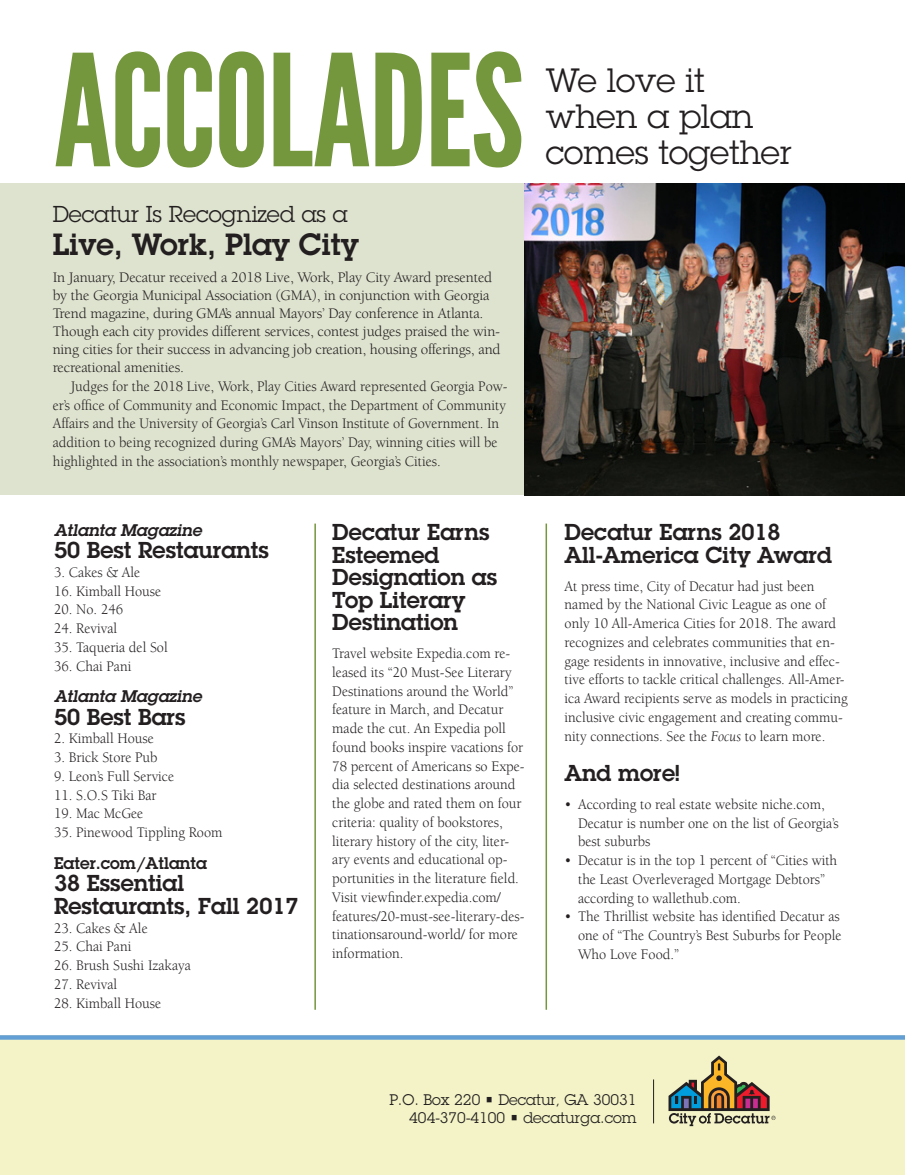
<style>
.page{position:relative;width:905px;height:1175px;background:#fff}
.page>*{position:absolute;margin:0;border:0;box-sizing:border-box;transform-origin:0 0}
.t1{font:154.5px "League Gothic";letter-spacing:-.01em;color:#74963d}
.t2{font:33px/36px "Lubalin Graph";color:#231f20}
.t3{font:600 30px "Lubalin Graph";color:#231f20}
.t4{font:600 22.5px/22.5px "Lubalin Graph";color:#231f20}
.t5{font:22.5px "Lubalin Graph";color:#231f20}
.t6{font:italic 600 16.5px "Lubalin Graph";color:#231f20}
.t7{font:600 16.5px "Lubalin Graph";color:#231f20}
.t8{font:15px/18.8px "Berkeley";color:#231f20;scale:.95 1}
.t9{font:15px/18px "Berkeley";color:#231f20}
.t10{font:15px/18px "Lubalin Graph";color:#231f20;text-align:right}
.s1{font-style:italic}
</style>
<div class="page">
<div style="left:0;top:1035px;width:904px;height:139px;background:#f3f3c7"></div>
<svg style="left:0;top:1035px;width:904px;height:4px;background:#6aa2d4"></svg>
<hr style="left:653px;top:1079px;width:1px;height:44px;background:#231f20">
<div style="left:0;top:183px;width:658px;height:312px;background:#dee3cf"></div>
<img style="left:524px;top:183px;width:380px;height:312px">
<hr style="left:314px;top:523px;width:2px;height:486px;background:#74963d">
<hr style="left:545px;top:523px;width:2px;height:486px;background:#74963d">
<svg style="left:668px;top:1055px;width:107px;height:71px"></svg>
<h1 class="t1" style="left:54px;top:19px;width:466px">ACCOLADES</h1>
<h3 class="t5" style="left:53px;top:200px;width:296px">Decatur Is Recognized as a</h3>
<h3 class="t3" style="left:53px;top:225px;width:308px">Live, Work, Play City</h3>
<p class="t9" style="left:53px;top:269px;width:449px">In January, Decatur received a 2018 Live, Work, Play City Award presented by the Georgia Municipal Association (GMA), in conjunction with Georgia Trend magazine, during GMA’s annual Mayors’ Day conference in Atlanta.<br>Though each city provides different services, contest judges praised the win&shy;ning cities for their success in advancing job creation, housing offerings, and recreational amenities.</p>
<p class="t8" style="left:53px;top:377px;width:480px;text-indent:18px">Judges for the 2018 Live, Work, Play Cities Award represented Georgia Pow&shy;er’s office of Community and Economic Impact, the Department of Community Affairs and the University of Georgia’s Carl Vinson Institute of Government. In addition to being recognized during GMA’s Mayors’ Day, winning cities will be highlighted in the association’s monthly newspaper, Georgia’s Cities.</p>
<p class="t6" style="left:54px;top:519px;width:149px">Atlanta Magazine</p>
<h3 class="t4" style="left:54px;top:538px;width:216px">50 Best Restaurants</h3>
<p class="t8" style="left:54px;top:563px;width:92px">3. Cakes &amp; Ale</p>
<p class="t8" style="left:54px;top:582px;width:114px">16. Kimball House</p>
<p class="t8" style="left:54px;top:600px;width:74px">20. No. 246</p>
<p class="t8" style="left:54px;top:619px;width:68px">24. Revival</p>
<p class="t8" style="left:54px;top:638px;width:121px">35. Taqueria del Sol</p>
<p class="t8" style="left:54px;top:657px;width:83px">36. Chai Pani</p>
<p class="t6" style="left:54px;top:685px;width:149px">Atlanta Magazine</p>
<h3 class="t4" style="left:54px;top:705px;width:133px">50 Best Bars</h3>
<p class="t8" style="left:54px;top:729px;width:106px">2. Kimball House</p>
<p class="t8" style="left:54px;top:748px;width:111px">3. Brick Store Pub</p>
<p class="t8" style="left:54px;top:767px;width:128px">9. Leon’s Full Service</p>
<p class="t8" style="left:54px;top:786px;width:109px">11. S.O.S Tiki Bar</p>
<p class="t8" style="left:54px;top:804px;width:95px">19. Mac McGee</p>
<p class="t8" style="left:54px;top:823px;width:179px">35. Pinewood Tippling Room</p>
<p class="t7" style="left:54px;top:852px;width:154px">Eater.com/Atlanta</p>
<h3 class="t4" style="left:54px;top:871px;width:246px">38 Essential<br>Restaurants, Fall 2017</h3>
<p class="t8" style="left:54px;top:918px;width:100px">23. Cakes &amp; Ale</p>
<p class="t8" style="left:54px;top:937px;width:83px">25. Chai Pani</p>
<p class="t8" style="left:54px;top:956px;width:145px">26. Brush Sushi Izakaya</p>
<p class="t8" style="left:54px;top:975px;width:68px">27. Revival</p>
<p class="t8" style="left:54px;top:993px;width:114px">28. Kimball House</p>
<h3 class="t4" style="left:332px;top:521px;width:166px">Decatur Earns<br>Esteemed<br>Designation as<br>Top Literary<br>Destination</h3>
<p class="t8" style="left:332px;top:644px;width:204px">Travel website Expedia.com re&shy;leased its “20 Must-See Literary<br>Destinations around the World” feature in March, and Decatur made the cut. An Expedia poll found books inspire vacations for<br>78 percent of Americans so Expe&shy;dia selected destinations around the globe and rated them on four criteria: quality of bookstores, literary history of the city, liter&shy;ary events and educational op&shy;portunities in the literature field.<br>Visit viewfinder.expedia.com/ features/20-must-see-literary-des&shy;tinationsaround-world/ for more information.</p>
<h2 class="t2" style="left:545px;top:61px;width:248px">We love it when a plan comes together</h2>
<h3 class="t4" style="left:564px;top:521px;width:269px">Decatur Earns 2018<br>All-America City Award</h3>
<p class="t8" style="left:564px;top:577px;width:299px">At press time, City of Decatur had just been named by the National Civic League as one of only 10 All-America Cities for 2018. The award recognizes and celebrates communities that en&shy;gage residents in innovative, inclusive and effec&shy;tive efforts to tackle critical challenges. All-Amer&shy;ica Award recipients serve as models in practicing inclusive civic engagement and creating commu&shy;nity connections. See the <span class="s1">Focus</span> to learn more.</p>
<h3 class="t4" style="left:564px;top:761px;width:116px">And more!</h3>
<p class="t8" style="left:578px;top:795px;width:276px;text-indent:-13px">• According to real estate website niche.com,<br>Decatur is number one on the list of Georgia’s best suburbs</p>
<p class="t8" style="left:578px;top:851px;width:274px;text-indent:-13px">• Decatur is in the top 1 percent of “Cities with the Least Overleveraged Mortgage Debtors” according to wallethub.com.</p>
<p class="t8" style="left:578px;top:907px;width:279px;text-indent:-13px">• The Thrillist website has identified Decatur as one of “The Country’s Best Suburbs for People<br>Who Love Food.”</p>
<p class="t10" style="left:389px;top:1091px;width:248px">P.O. Box 220 • Decatur, GA 30031<br>404-370-4100 • decaturga.com</p>
</div>
